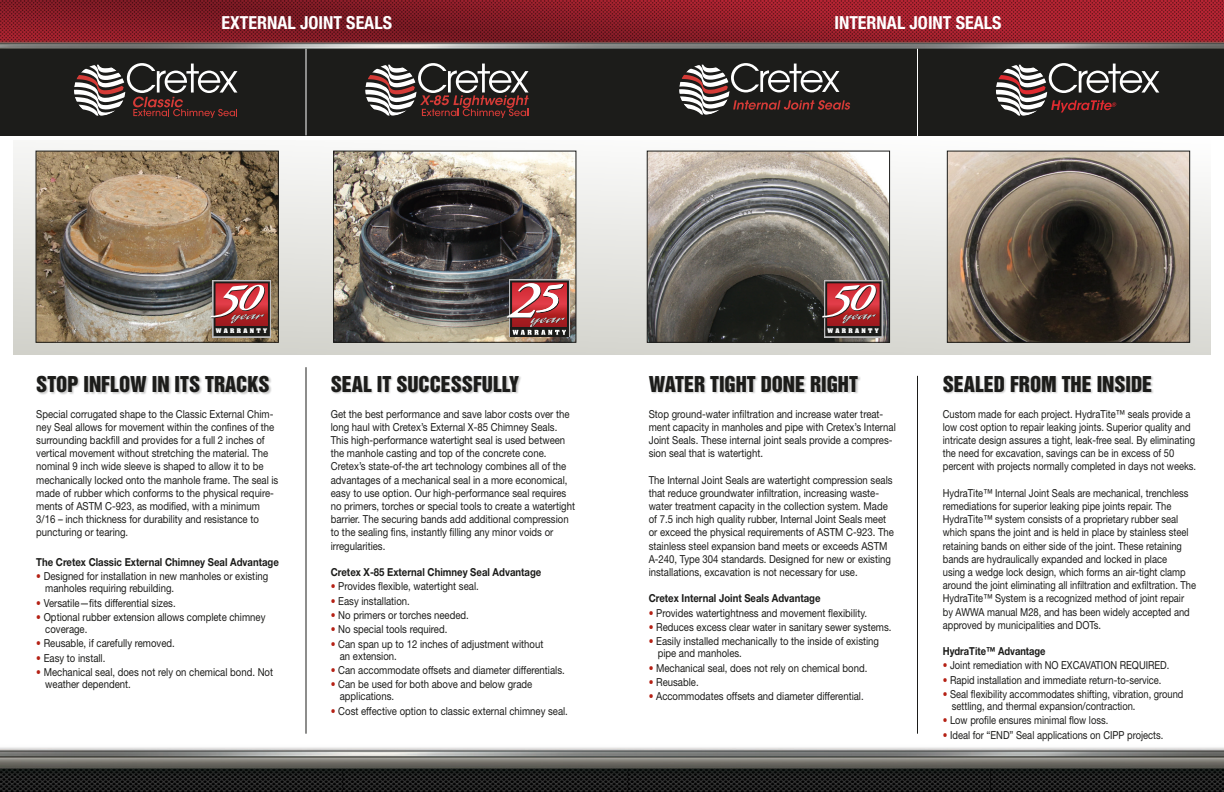
<style>
.page{position:relative;width:1224px;height:792px;background:#fff}
.page>*{position:absolute;margin:0;border:0;box-sizing:border-box;transform-origin:0 0}
.t1{font:20px "Helvetica Inserat";color:#1c1c1a}
.t2{font:700 condensed 18px "Helvetica Neue LT Std";color:#fff}
.Bullets{font:11px/13.2px "Helvetica Neue LT Std";color:#1c1c1a;scale:.87 1}
.Bullets-2{font:11px/13.2px "Helvetica Neue LT Std";color:#1c1c1a;scale:.85 1}
.t3{font:700 11px "Helvetica Neue LT Std";color:#1c1c1a;scale:.87 1}
.t4{font:700 11px "Helvetica Neue LT Std";color:#1c1c1a;scale:.85 1}
.t5{font:700 5.5px "Aachen Std";letter-spacing:.4em;color:#fff;scale:1.04 1}
.s1{color:#b52115}
</style>
<div class="page">
<img style="left:0;top:0;width:1224px;height:792px">
<svg style="left:14px;top:140px;width:1197px;height:215px"></svg>
<div style="left:0;top:49px;width:1224px;height:86px;background:#1c1c1a"></div>
<svg style="left:74px;top:63px;width:163px;height:55px"></svg>
<svg style="left:365px;top:63px;width:164px;height:55px"></svg>
<hr style="left:306px;top:49px;width:1px;height:86px;background:#fff">
<hr style="left:306px;top:367px;width:1px;height:367px;background:#1c1c1a">
<div style="left:37px;top:375px;width:235px;height:20px;background:#1c1c1a;opacity:.22"></div>
<div style="left:331px;top:375px;width:191px;height:20px;background:#1c1c1a;opacity:.22"></div>
<img style="left:38px;top:153px;width:239px;height:188px">
<div style="left:36px;top:151px;width:243px;height:192px;border:1px solid #1c1c1a"></div>
<img style="left:335px;top:153px;width:239px;height:188px">
<div style="left:333px;top:151px;width:243px;height:192px;border:1px solid #1c1c1a"></div>
<div style="left:213px;top:280px;width:58px;height:58px;background:#989898"></div>
<svg style="left:217px;top:284px;width:50px;height:43px"></svg>
<div style="left:214px;top:281px;width:56px;height:55px;border:2px solid #1c1c1a"></div>
<div style="left:214px;top:327px;width:55px;height:8px;background:#1c1c1a"></div>
<svg style="left:210px;top:284px;width:55px;height:39px;background:#be6367"></svg>
<div style="left:509px;top:279px;width:61px;height:58px;background:#6f6f6f"></div>
<svg style="left:507px;top:281px;width:62px;height:56px;background:#a25659"></svg>
<svg style="left:679px;top:63px;width:171px;height:52px"></svg>
<svg style="left:996px;top:63px;width:163px;height:53px"></svg>
<div style="left:649px;top:375px;width:212px;height:20px;background:#1c1c1a;opacity:.22"></div>
<div style="left:943px;top:375px;width:211px;height:20px;background:#1c1c1a;opacity:.22"></div>
<img style="left:649px;top:153px;width:239px;height:188px">
<div style="left:647px;top:151px;width:243px;height:192px;border:1px solid #1c1c1a"></div>
<img style="left:949px;top:153px;width:239px;height:188px">
<div style="left:947px;top:151px;width:243px;height:192px;border:1px solid #1c1c1a"></div>
<div style="left:824px;top:280px;width:58px;height:58px;background:#989898"></div>
<svg style="left:828px;top:284px;width:51px;height:43px"></svg>
<div style="left:825px;top:281px;width:57px;height:55px;border:2px solid #1c1c1a"></div>
<div style="left:826px;top:327px;width:55px;height:8px;background:#1c1c1a"></div>
<svg style="left:822px;top:284px;width:55px;height:39px;background:#bc6064"></svg>
<hr style="left:917px;top:49px;width:1px;height:87px;background:#fff">
<hr style="left:917px;top:376px;width:1px;height:358px;background:#1c1c1a">
<p class="t2" style="left:221px;top:12px;width:172px">EXTERNAL JOINT SEALS</p>
<p class="t2" style="left:834px;top:12px;width:169px">INTERNAL JOINT SEALS</p>
<p class="t5" style="left:216px;top:327px;width:51px">WARRANTY</p>
<p class="t1" style="left:36px;top:372px;width:235px">STOP INFLOW IN ITS TRACKS</p>
<p class="t1" style="left:331px;top:372px;width:190px">SEAL IT SUCCESSFULLY</p>
<p class="Bullets" style="left:36px;top:407px;width:280px">Special corrugated shape to the Classic External Chim&shy;ney Seal allows for movement within the confines of the surrounding backfill and provides for a full 2 inches of vertical movement without stretching the material. The nominal 9 inch wide sleeve is shaped to allow it to be mechanically locked onto the manhole frame. The seal is made of rubber which conforms to the physical require&shy;ments of ASTM C-923, as modified, with a minimum 3/16 – inch thickness for durability and resistance to puncturing or tearing.</p>
<p class="t3" style="left:36px;top:555px;width:280px">The Cretex Classic External Chimney Seal Advantage</p>
<p class="Bullets" style="left:45px;top:570px;width:258px;line-height:12px;text-indent:-9px"><span class="s1">•</span> Designed for installation in new manholes or existing manholes requiring rebuilding.</p>
<p class="Bullets" style="left:36px;top:596px;width:162px"><span class="s1">•</span> Versatile—fits differential sizes.</p>
<p class="Bullets" style="left:45px;top:611px;width:255px;line-height:12px;text-indent:-9px"><span class="s1">•</span> Optional rubber extension allows complete chimney coverage.</p>
<p class="Bullets" style="left:36px;top:637px;width:161px"><span class="s1">•</span> Reusable, if carefully removed.</p>
<p class="Bullets" style="left:36px;top:651px;width:81px"><span class="s1">•</span> Easy to install.</p>
<p class="Bullets" style="left:45px;top:666px;width:263px;line-height:12px;text-indent:-9px"><span class="s1">•</span> Mechanical seal, does not rely on chemical bond. Not weather dependent.</p>
<p class="Bullets" style="left:331px;top:407px;width:282px">Get the best performance and save labor costs over the long haul with Cretex’s External X-85 Chimney Seals.<br>This high-performance watertight seal is used between the manhole casting and top of the concrete cone.<br>Cretex’s state-of-the art technology combines all of the advantages of a mechanical seal in a more economical, easy to use option. Our high-performance seal requires no primers, torches or special tools to create a watertight barrier. The securing bands add additional compression to the sealing fins, instantly filling any minor voids or irregularities.</p>
<p class="t3" style="left:331px;top:565px;width:244px">Cretex X-85 External Chimney Seal Advantage</p>
<p class="Bullets" style="left:331px;top:580px;width:172px"><span class="s1">•</span> Provides flexible, watertight seal.</p>
<p class="Bullets" style="left:331px;top:594px;width:92px"><span class="s1">•</span> Easy installation.</p>
<p class="Bullets" style="left:331px;top:608px;width:160px"><span class="s1">•</span> No primers or torches needed.</p>
<p class="Bullets" style="left:331px;top:623px;width:136px"><span class="s1">•</span> No special tools required.</p>
<p class="Bullets" style="left:340px;top:638px;width:235px;line-height:12px;text-indent:-9px"><span class="s1">•</span> Can span up to 12 inches of adjustment without an extension.</p>
<p class="Bullets" style="left:331px;top:663px;width:270px"><span class="s1">•</span> Can accommodate offsets and diameter differentials.</p>
<p class="Bullets" style="left:340px;top:678px;width:223px;line-height:12px;text-indent:-9px"><span class="s1">•</span> Can be used for both above and below grade applications.</p>
<p class="Bullets" style="left:331px;top:704px;width:274px"><span class="s1">•</span> Cost effective option to classic external chimney seal.</p>
<p class="t5" style="left:828px;top:327px;width:51px">WARRANTY</p>
<p class="t1" style="left:649px;top:372px;width:211px">WATER TIGHT DONE RIGHT</p>
<p class="t1" style="left:943px;top:372px;width:211px">SEALED FROM THE INSIDE</p>
<p class="Bullets" style="left:649px;top:407px;width:286px">Stop ground-water infiltration and increase water treat&shy;ment capacity in manholes and pipe with Cretex’s Internal Joint Seals. These internal joint seals provide a compres&shy;sion seal that is watertight.</p>
<p class="Bullets" style="left:649px;top:473px;width:283px">The Internal Joint Seals are watertight compression seals that reduce groundwater infiltration, increasing waste&shy;water treatment capacity in the collection system. Made of 7.5 inch high quality rubber, Internal Joint Seals meet or exceed the physical requirements of ASTM C-923. The stainless steel expansion band meets or exceeds ASTM A-240, Type 304 standards. Designed for new or existing installations, excavation is not necessary for use.</p>
<p class="t3" style="left:649px;top:592px;width:199px">Cretex Internal Joint Seals Advantage</p>
<p class="Bullets" style="left:649px;top:606px;width:252px"><span class="s1">•</span> Provides watertightness and movement flexibility.</p>
<p class="Bullets" style="left:649px;top:620px;width:281px"><span class="s1">•</span> Reduces excess clear water in sanitary sewer systems.</p>
<p class="Bullets" style="left:658px;top:635px;width:256px;line-height:12px;text-indent:-9px"><span class="s1">•</span> Easily installed mechanically to the inside of existing pipe and manholes.</p>
<p class="Bullets" style="left:649px;top:661px;width:253px"><span class="s1">•</span> Mechanical seal, does not rely on chemical bond.</p>
<p class="Bullets" style="left:649px;top:675px;width:59px"><span class="s1">•</span> Reusable.</p>
<p class="Bullets" style="left:649px;top:690px;width:249px"><span class="s1">•</span> Accommodates offsets and diameter differential.</p>
<p class="Bullets-2" style="left:943px;top:407px;width:300px">Custom made for each project. HydraTite™ seals provide a low cost option to repair leaking joints. Superior quality and intricate design assures a tight, leak-free seal. By eliminating the need for excavation, savings can be in excess of 50 percent with projects normally completed in days not weeks.</p>
<p class="Bullets-2" style="left:943px;top:486px;width:300px">HydraTite™ Internal Joint Seals are mechanical, trenchless remediations for superior leaking pipe joints repair. The HydraTite™ system consists of a proprietary rubber seal which spans the joint and is held in place by stainless steel retaining bands on either side of the joint. These retaining bands are hydraulically expanded and locked in place<br>using a wedge lock design, which forms an air-tight clamp around the joint eliminating all infiltration and exfiltration. The HydraTite™ System is a recognized method of joint repair by AWWA manual M28, and has been widely accepted and approved by municipalities and DOTs.</p>
<p class="t4" style="left:943px;top:644px;width:123px">HydraTite™ Advantage</p>
<p class="Bullets-2" style="left:943px;top:659px;width:268px"><span class="s1">•</span> Joint remediation with NO EXCAVATION REQUIRED.</p>
<p class="Bullets-2" style="left:943px;top:673px;width:259px"><span class="s1">•</span> Rapid installation and immediate return-to-service.</p>
<p class="Bullets-2" style="left:952px;top:688px;width:274px;line-height:12px;text-indent:-9px"><span class="s1">•</span> Seal flexibility accommodates shifting, vibration, ground settling, and thermal expansion/contraction.</p>
<p class="Bullets-2" style="left:943px;top:714px;width:196px"><span class="s1">•</span> Low profile ensures minimal flow loss.</p>
<p class="Bullets-2" style="left:943px;top:728px;width:261px"><span class="s1">•</span> Ideal for “END” Seal applications on CIPP projects.</p>
</div>
